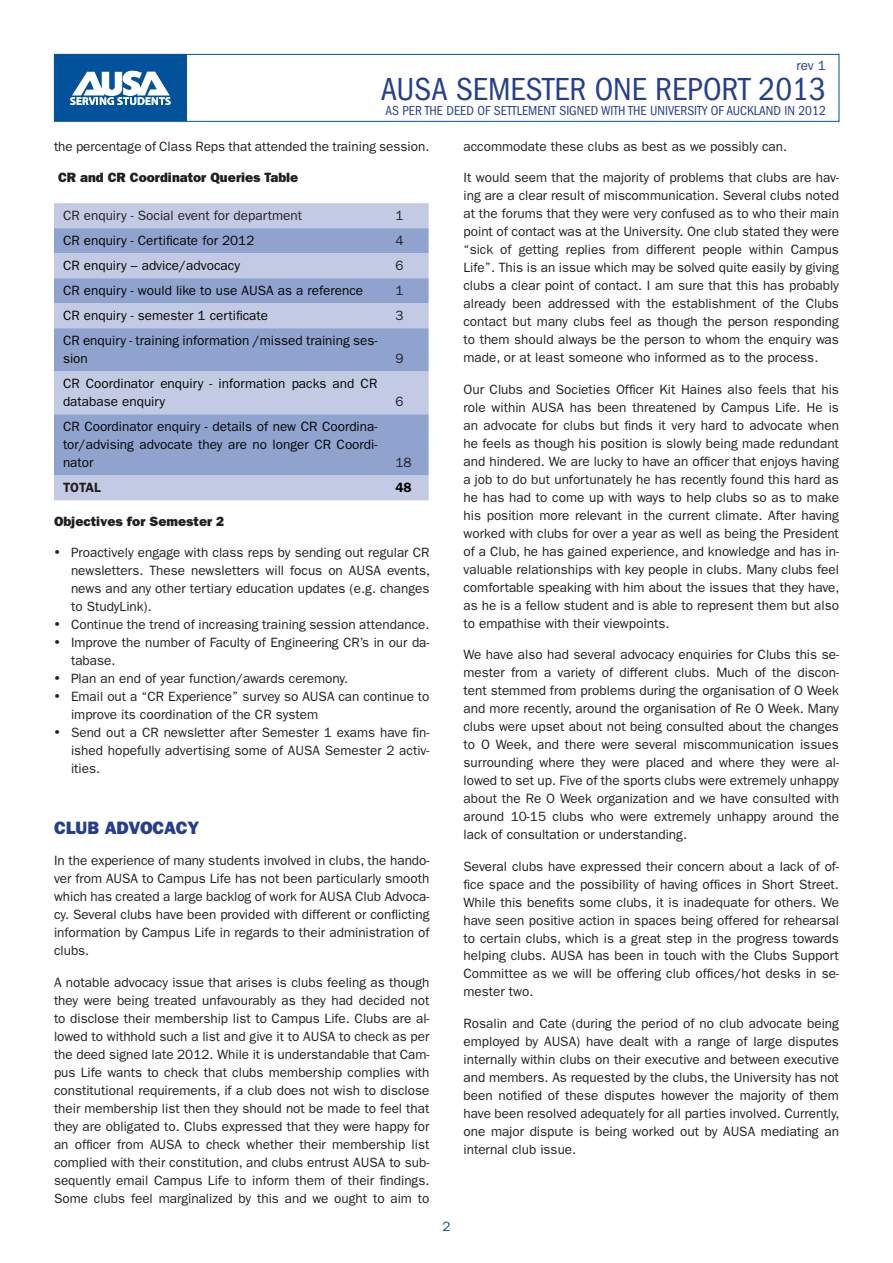
<style>
.page{position:relative;width:893px;height:1263px;background:#fff}
.page>*{position:absolute;margin:0;border:0;box-sizing:border-box;transform-origin:0 0}
.t1{font:condensed 33px "ITC Franklin Gothic Std";color:#253f8e}
.t2{font:18px "ITC Franklin Gothic Std Hvy";color:#253f8e}
.t3{font:13.5px/18px "ITC Franklin Gothic Std";color:#231f20;text-align:justify}
.t4{font:13.5px/18px "ITC Franklin Gothic Std";color:#040503}
.t5{font:condensed 13.5px "ITC Franklin Gothic Std";color:#253f8e}
.t6{font:13.5px "ITC Franklin Gothic Std Hvy";color:#231f20}
.t7{font:600 13.5px "ITC Franklin Gothic Std";color:#231f20}
.t8{font:13.5px "ITC Franklin Gothic Std";color:#253f8e}
.t9{font:600 13.5px "ITC Franklin Gothic Std";color:#040503}
.t10{font:13.5px "ITC Franklin Gothic Std";color:#01529a}
</style>
<div class="page">
<div style="left:54px;top:54px;width:132px;height:67px;background:#01529a"></div>
<svg style="left:70px;top:70px;width:101px;height:35px"></svg>
<div style="left:54px;top:54px;width:785px;height:68px;border:1px solid #01529a"></div>
<div style="left:54px;top:203px;width:375px;height:297px;background:#c3cbe4"></div>
<svg style="left:54px;top:228px;width:375px;height:247px;background:#a3b2d6"></svg>
<p class="t8" style="left:796px;top:58px;width:31px">rev 1</p>
<h1 class="t1" style="left:381px;top:71px;width:446px">AUSA SEMESTER ONE REPORT 2013</h1>
<p class="t5" style="left:385px;top:103px;width:442px">AS PER THE DEED OF SETTLEMENT SIGNED WITH THE UNIVERSITY OF AUCKLAND IN 2012</p>
<p class="t3" style="left:54px;top:137px;width:377px">the percentage of Class Reps that attended the training session.</p>
<p class="t6" style="left:58px;top:170px;width:242px">CR and CR Coordinator Queries Table</p>
<p class="t3" style="left:63px;top:207px;width:241px">CR enquiry - Social event for department</p>
<p class="t3" style="left:395px;top:207px;width:10px">1</p>
<p class="t4" style="left:63px;top:232px;width:193px">CR enquiry - Certificate for 2012</p>
<p class="t3" style="left:395px;top:232px;width:10px">4</p>
<p class="t4" style="left:63px;top:257px;width:178px">CR enquiry – advice/advocacy</p>
<p class="t3" style="left:395px;top:257px;width:10px">6</p>
<p class="t4" style="left:63px;top:282px;width:302px">CR enquiry - would like to use AUSA as a reference</p>
<p class="t3" style="left:395px;top:282px;width:10px">1</p>
<p class="t4" style="left:63px;top:307px;width:207px">CR enquiry - semester 1 certificate</p>
<p class="t3" style="left:395px;top:307px;width:10px">3</p>
<p class="t4" style="left:63px;top:332px;width:316px">CR enquiry - training information /missed training ses&shy;sion</p>
<p class="t3" style="left:395px;top:350px;width:10px">9</p>
<p class="t4" style="left:63px;top:375px;width:316px">CR Coordinator enquiry - information packs and CR database enquiry</p>
<p class="t4" style="left:63px;top:418px;width:316px;text-align:justify">CR Coordinator enquiry - details of new CR Coordina&shy;tor/advising advocate they are no longer CR Coordi&shy;nator</p>
<p class="t3" style="left:395px;top:393px;width:10px">6</p>
<p class="t3" style="left:395px;top:454px;width:18px">18</p>
<p class="t7" style="left:63px;top:480px;width:40px">TOTAL</p>
<p class="t9" style="left:395px;top:480px;width:18px">48</p>
<p class="t6" style="left:54px;top:513px;width:172px">Objectives for Semester 2</p>
<p class="t3" style="left:71px;top:544px;width:361px;text-indent:-17px">• Proactively engage with class reps by sending out regular CR newsletters. These newsletters will focus on AUSA events, news and any other tertiary education updates (e.g. changes to StudyLink).</p>
<p class="t3" style="left:54px;top:616px;width:377px">• Continue the trend of increasing training session attendance.</p>
<p class="t3" style="left:71px;top:634px;width:360px;text-indent:-17px">• Improve the number of Faculty of Engineering CR’s in our da&shy;tabase.</p>
<p class="t3" style="left:54px;top:670px;width:296px">• Plan an end of year function/awards ceremony.</p>
<p class="t3" style="left:71px;top:688px;width:360px;text-indent:-17px">• Email out a “CR Experience” survey so AUSA can continue to improve its coordination of the CR system</p>
<p class="t3" style="left:71px;top:724px;width:360px;text-indent:-17px">• Send out a CR newsletter after Semester 1 exams have fin&shy;ished hopefully advertising some of AUSA Semester 2 activ&shy;ities.</p>
<h2 class="t2" style="left:54px;top:817px;width:147px">CLUB ADVOCACY</h2>
<p class="t3" style="left:54px;top:852px;width:377px">In the experience of many students involved in clubs, the hando&shy;ver from AUSA to Campus Life has not been particularly smooth which has created a large backlog of work for AUSA Club Advoca&shy;cy. Several clubs have been provided with different or conflicting information by Campus Life in regards to their administration of clubs.</p>
<p class="t3" style="left:54px;top:973px;width:377px">A notable advocacy issue that arises is clubs feeling as though they were being treated unfavourably as they had decided not to disclose their membership list to Campus Life. Clubs are al&shy;lowed to withhold such a list and give it to AUSA to check as per the deed signed late 2012. While it is understandable that Cam&shy;pus Life wants to check that clubs membership complies with constitutional requirements, if a club does not wish to disclose their membership list then they should not be made to feel that they are obligated to. Clubs expressed that they were happy for an officer from AUSA to check whether their membership list complied with their constitution, and clubs entrust AUSA to sub&shy;sequently email Campus Life to inform them of their findings.<br>Some clubs feel marginalized by this and we ought to aim to</p>
<p class="t10" style="left:442px;top:1218px;width:10px">2</p>
<p class="t3" style="left:463px;top:137px;width:325px">accommodate these clubs as best as we possibly can.</p>
<p class="t3" style="left:463px;top:169px;width:377px">It would seem that the majority of problems that clubs are hav&shy;ing are a clear result of miscommunication. Several clubs noted at the forums that they were very confused as to who their main point of contact was at the University. One club stated they were “sick of getting replies from different people within Campus Life”. This is an issue which may be solved quite easily by giving clubs a clear point of contact. I am sure that this has probably already been addressed with the establishment of the Clubs contact but many clubs feel as though the person responding to them should always be the person to whom the enquiry was made, or at least someone who informed as to the process.</p>
<p class="t3" style="left:463px;top:380px;width:378px">Our Clubs and Societies Officer Kit Haines also feels that his role within AUSA has been threatened by Campus Life. He is an advocate for clubs but finds it very hard to advocate when he feels as though his position is slowly being made redundant and hindered. We are lucky to have an officer that enjoys having a job to do but unfortunately he has recently found this hard as he has had to come up with ways to help clubs so as to make his position more relevant in the current climate. After having worked with clubs for over a year as well as being the President of a Club, he has gained experience, and knowledge and has in&shy;valuable relationships with key people in clubs. Many clubs feel comfortable speaking with him about the issues that they have, as he is a fellow student and is able to represent them but also to empathise with their viewpoints.</p>
<p class="t3" style="left:463px;top:645px;width:377px">We have also had several advocacy enquiries for Clubs this se&shy;mester from a variety of different clubs. Much of the discon&shy;tent stemmed from problems during the organisation of O Week and more recently, around the organisation of Re O Week. Many clubs were upset about not being consulted about the changes to O Week, and there were several miscommunication issues surrounding where they were placed and where they were al&shy;lowed to set up. Five of the sports clubs were extremely unhappy about the Re O Week organization and we have consulted with around 10-15 clubs who were extremely unhappy around the lack of consultation or understanding.</p>
<p class="t3" style="left:463px;top:857px;width:377px">Several clubs have expressed their concern about a lack of of&shy;fice space and the possibility of having offices in Short Street.<br>While this benefits some clubs, it is inadequate for others. We have seen positive action in spaces being offered for rehearsal to certain clubs, which is a great step in the progress towards helping clubs. AUSA has been in touch with the Clubs Support Committee as we will be offering club offices/hot desks in se&shy;mester two.</p>
<p class="t3" style="left:463px;top:1014px;width:378px">Rosalin and Cate (during the period of no club advocate being employed by AUSA) have dealt with a range of large disputes internally within clubs on their executive and between executive and members. As requested by the clubs, the University has not been notified of these disputes however the majority of them have been resolved adequately for all parties involved. Currently, one major dispute is being worked out by AUSA mediating an internal club issue.</p>
</div>
